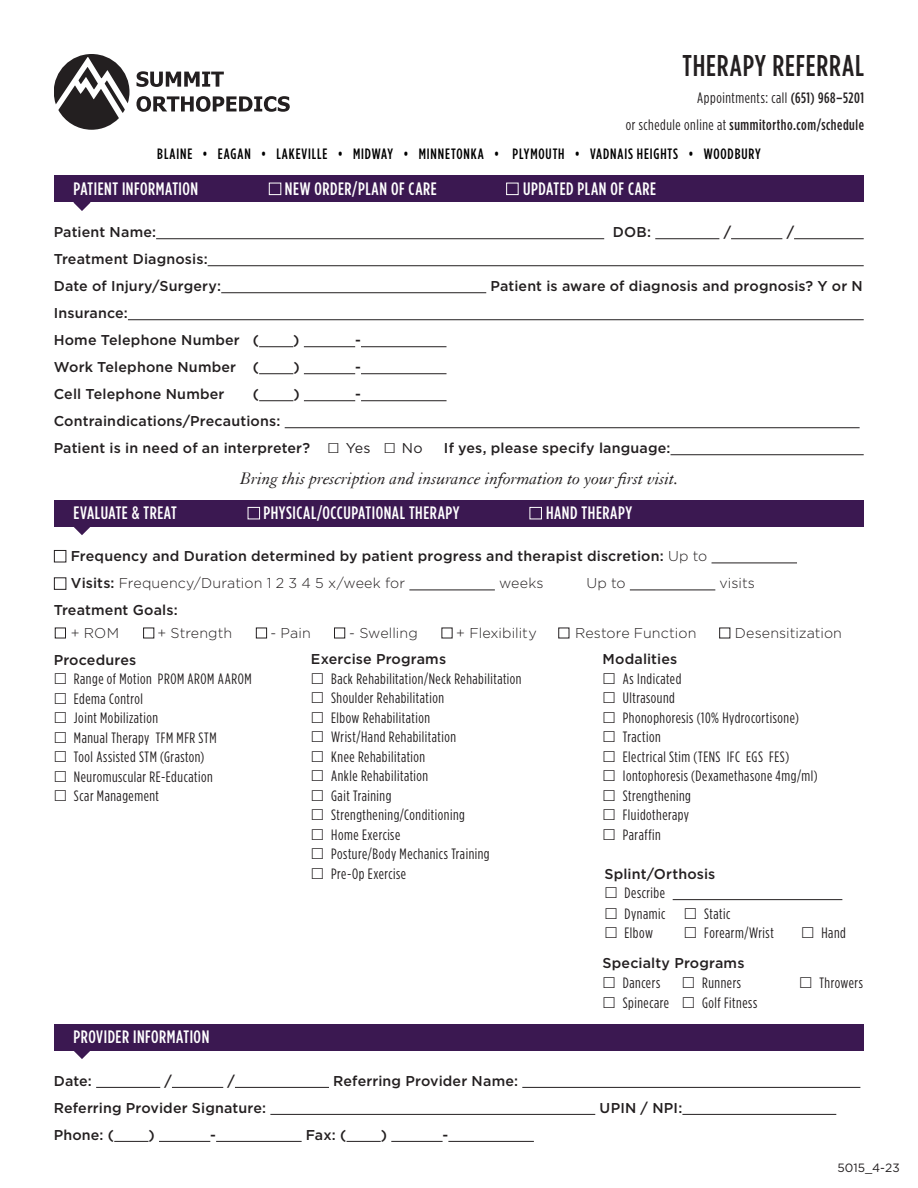
<style>
.page{position:relative;width:918px;height:1188px;background:#fff}
.page>*{position:absolute;margin:0;border:0;box-sizing:border-box;transform-origin:0 0}
.t1{font:500 30px "Gotham Condensed";letter-spacing:.03em;color:#231f20}
.t2{font:500 18px "Gotham Condensed";letter-spacing:.03em;color:#fff}
.t3{font:italic 18px "Granjon LT";color:#231f20}
.t4{font:15px/19.5px "Gotham Condensed";letter-spacing:.035em;color:#231f20}
.t5{font:500 15px "Gotham Condensed";letter-spacing:.06em;color:#000}
.t6{font:500 15px/27px "Gotham Condensed";letter-spacing:.04em;color:#231f20;text-align:right}
.t7{font:500 14.25px/27px "Gotham";letter-spacing:.01em;color:#231f20}
.t8{font:300 14.25px "Gotham";letter-spacing:.005em;color:#231f20}
.t9{font:12px "Gotham";color:#231f20}
.s1{font-weight:400}
.s2{font-family:"Arial";font-weight:400;font-size:21px}
.s3{font-weight:300}
</style>
<div class="page">
<svg style="left:54px;top:54px;width:76px;height:76px"></svg>
<svg style="left:137px;top:71px;width:87px;height:16px"></svg>
<svg style="left:136px;top:96px;width:154px;height:16px"></svg>
<hr style="left:156px;top:238px;width:448px;height:1px;background:#231f20">
<hr style="left:655px;top:238px;width:64px;height:1px;background:#231f20">
<hr style="left:731px;top:238px;width:51px;height:1px;background:#231f20">
<hr style="left:794px;top:238px;width:70px;height:1px;background:#231f20">
<hr style="left:208px;top:265px;width:656px;height:1px;background:#231f20">
<hr style="left:221px;top:292px;width:265px;height:1px;background:#231f20">
<hr style="left:128px;top:319px;width:736px;height:1px;background:#231f20">
<hr style="left:259px;top:346px;width:34px;height:1px;background:#231f20">
<hr style="left:304px;top:346px;width:51px;height:1px;background:#231f20">
<hr style="left:361px;top:346px;width:86px;height:1px;background:#231f20">
<hr style="left:259px;top:373px;width:34px;height:1px;background:#231f20">
<hr style="left:304px;top:373px;width:51px;height:1px;background:#231f20">
<hr style="left:361px;top:373px;width:86px;height:1px;background:#231f20">
<hr style="left:259px;top:400px;width:34px;height:1px;background:#231f20">
<hr style="left:304px;top:400px;width:51px;height:1px;background:#231f20">
<hr style="left:361px;top:400px;width:86px;height:1px;background:#231f20">
<hr style="left:285px;top:427px;width:575px;height:1px;background:#231f20">
<hr style="left:671px;top:454px;width:193px;height:1px;background:#231f20">
<hr style="left:712px;top:563px;width:85px;height:1px;background:#231f20">
<hr style="left:409px;top:590px;width:86px;height:1px;background:#231f20">
<hr style="left:630px;top:590px;width:85px;height:1px;background:#231f20">
<hr style="left:96px;top:1087px;width:64px;height:1px;background:#231f20">
<hr style="left:172px;top:1087px;width:51px;height:1px;background:#231f20">
<hr style="left:235px;top:1087px;width:94px;height:1px;background:#231f20">
<hr style="left:522px;top:1087px;width:338px;height:1px;background:#231f20">
<hr style="left:270px;top:1114px;width:325px;height:1px;background:#231f20">
<hr style="left:682px;top:1114px;width:154px;height:1px;background:#231f20">
<hr style="left:114px;top:1141px;width:34px;height:1px;background:#231f20">
<hr style="left:159px;top:1141px;width:51px;height:1px;background:#231f20">
<hr style="left:216px;top:1141px;width:86px;height:1px;background:#231f20">
<hr style="left:347px;top:1141px;width:34px;height:1px;background:#231f20">
<hr style="left:391px;top:1141px;width:52px;height:1px;background:#231f20">
<hr style="left:448px;top:1141px;width:86px;height:1px;background:#231f20">
<div style="left:54px;top:176px;width:810px;height:26px;background:#3b1851"></div>
<div style="left:54px;top:500px;width:810px;height:27px;background:#3b1851"></div>
<div style="left:54px;top:1024px;width:810px;height:27px;background:#3b1851"></div>
<svg style="left:73px;top:202px;width:18px;height:9px"></svg>
<svg style="left:74px;top:527px;width:16px;height:8px"></svg>
<svg style="left:74px;top:1051px;width:16px;height:8px"></svg>
<div style="left:530px;top:507px;width:12px;height:12px;border:1px solid #fff"></div>
<div style="left:248px;top:507px;width:12px;height:12px;border:1px solid #fff"></div>
<div style="left:506px;top:183px;width:13px;height:12px;border:1px solid #fff"></div>
<div style="left:269px;top:183px;width:12px;height:12px;border:1px solid #fff"></div>
<div style="left:54px;top:550px;width:12px;height:12px;border:1px solid #231f20"></div>
<div style="left:54px;top:577px;width:12px;height:13px;border:1px solid #231f20"></div>
<div style="left:55px;top:628px;width:11px;height:10px;border:1px solid #231f20"></div>
<div style="left:143px;top:628px;width:11px;height:10px;border:1px solid #231f20"></div>
<div style="left:256px;top:628px;width:11px;height:10px;border:1px solid #231f20"></div>
<div style="left:334px;top:628px;width:11px;height:10px;border:1px solid #231f20"></div>
<div style="left:558px;top:628px;width:11px;height:10px;border:1px solid #231f20"></div>
<div style="left:719px;top:628px;width:11px;height:10px;border:1px solid #231f20"></div>
<hr style="left:673px;top:899px;width:169px;height:1px;background:#231f20">
<h1 class="t1" style="left:682px;top:48px;width:183px">THERAPY REFERRAL</h1>
<p class="t6" style="left:626px;top:84px;width:240px"><span class="s1">Appointments: call</span> (651) 968–5201<br><span class="s1">or schedule online at</span> summitortho.com/schedule</p>
<p class="t5" style="left:157px;top:145px;width:605px">BLAINE • EAGAN • LAKEVILLE • MIDWAY • MINNETONKA • PLYMOUTH • VADNAIS HEIGHTS • WOODBURY</p>
<p class="t2" style="left:74px;top:178px;width:126px">PATIENT INFORMATION</p>
<p class="t2" style="left:285px;top:178px;width:153px">NEW ORDER/PLAN OF CARE</p>
<p class="t2" style="left:523px;top:178px;width:134px">UPDATED PLAN OF CARE</p>
<p class="t7" style="left:54px;top:219px;width:104px">Patient Name:</p>
<p class="t7" style="left:613px;top:219px;width:40px">DOB:</p>
<p class="t7" style="left:724px;top:219px;width:9px">/</p>
<p class="t7" style="left:787px;top:219px;width:9px">/</p>
<p class="t7" style="left:54px;top:246px;width:169px">Treatment Diagnosis:<br>Date of Injury/Surgery:</p>
<p class="t7" style="left:491px;top:273px;width:374px">Patient is aware of diagnosis and prognosis? Y or N</p>
<p class="t7" style="left:54px;top:300px;width:207px">Insurance:<br>Home Telephone Number (</p>
<p class="t7" style="left:293px;top:327px;width:8px">)</p>
<p class="t7" style="left:355px;top:327px;width:7px">-</p>
<p class="t7" style="left:54px;top:354px;width:207px">Work Telephone Number (</p>
<p class="t7" style="left:293px;top:354px;width:8px">)</p>
<p class="t7" style="left:355px;top:354px;width:7px">-</p>
<p class="t7" style="left:54px;top:381px;width:172px">Cell Telephone Number</p>
<p class="t7" style="left:253px;top:381px;width:8px">(</p>
<p class="t7" style="left:293px;top:381px;width:8px">)</p>
<p class="t7" style="left:355px;top:381px;width:7px">-</p>
<p class="t7" style="left:54px;top:408px;width:370px">Contraindications/Precautions:<br>Patient is in need of an interpreter? <span class="s2">□</span> <span class="s1">Yes</span> <span class="s2">□</span> <span class="s1">No</span></p>
<p class="t7" style="left:444px;top:435px;width:228px">If yes, please specify language:</p>
<p class="t3" style="left:240px;top:469px;width:440px">Bring this prescription and insurance information to your first visit.</p>
<p class="t2" style="left:74px;top:502px;width:105px">EVALUATE &amp; TREAT</p>
<p class="t2" style="left:263px;top:502px;width:198px">PHYSICAL/OCCUPATIONAL THERAPY</p>
<p class="t2" style="left:546px;top:502px;width:88px">HAND THERAPY</p>
<p class="t7" style="left:71px;top:543px;width:638px">Frequency and Duration determined by patient progress and therapist discretion: <span class="s3">Up to<br></span>Visits: <span class="s3">Frequency/Duration 1 2 3 4 5 x/week for</span></p>
<p class="t8" style="left:499px;top:574px;width:46px">weeks</p>
<p class="t8" style="left:586px;top:574px;width:41px">Up to</p>
<p class="t8" style="left:720px;top:574px;width:37px">visits</p>
<p class="t7" style="left:54px;top:597px;width:125px">Treatment Goals:</p>
<p class="t8" style="left:71px;top:624px;width:50px">+ ROM</p>
<p class="t8" style="left:158px;top:624px;width:76px">+ Strength</p>
<p class="t8" style="left:271px;top:624px;width:42px">- Pain</p>
<p class="t8" style="left:349px;top:624px;width:70px">- Swelling</p>
<p class="t8" style="left:456px;top:624px;width:82px">+ Flexibility</p>
<p class="t8" style="left:575px;top:624px;width:123px">Restore Function</p>
<p class="t8" style="left:735px;top:624px;width:109px">Desensitization</p>
<p class="t7" style="left:54px;top:646px;width:84px">Procedures</p>
<p class="t4" style="left:74px;top:669px;width:179px">Range of Motion PROM AROM AAROM<br>Edema Control<br>Joint Mobilization<br>Manual Therapy TFM MFR STM<br>Tool Assisted STM (Graston)<br>Neuromuscular RE-Education<br>Scar Management</p>
<p class="t7" style="left:603px;top:646px;width:76px">Modalities</p>
<p class="t4" style="left:623px;top:669px;width:196px">As Indicated<br>Ultrasound<br>Phonophoresis (10% Hydrocortisone)<br>Traction<br>Electrical Stim (TENS IFC EGS FES)<br>Iontophoresis (Dexamethasone 4mg/ml)<br>Strengthening<br>Fluidotherapy<br>Paraffin</p>
<p class="t7" style="left:311px;top:646px;width:137px">Exercise Programs</p>
<p class="t4" style="left:331px;top:669px;width:192px">Back Rehabilitation/Neck Rehabilitation<br>Shoulder Rehabilitation<br>Elbow Rehabilitation<br>Wrist/Hand Rehabilitation<br>Knee Rehabilitation<br>Ankle Rehabilitation<br>Gait Training<br>Strengthening/Conditioning<br>Home Exercise<br>Posture/Body Mechanics Training<br>Pre-Op Exercise</p>
<p class="t7" style="left:604px;top:860px;width:113px">Splint/Orthosis</p>
<p class="t4" style="left:625px;top:883px;width:42px">Describe</p>
<p class="t4" style="left:625px;top:904px;width:42px">Dynamic<br>Elbow</p>
<p class="t4" style="left:704px;top:904px;width:71px">Static<br>Forearm/Wrist</p>
<p class="t7" style="left:603px;top:949px;width:143px">Specialty Programs</p>
<p class="t4" style="left:821px;top:923px;width:26px">Hand</p>
<p class="t2" style="left:74px;top:1026px;width:137px">PROVIDER INFORMATION</p>
<p class="t4" style="left:623px;top:973px;width:48px">Dancers<br>Spinecare</p>
<p class="t4" style="left:702px;top:973px;width:57px">Runners<br>Golf Fitness</p>
<p class="t4" style="left:819px;top:973px;width:45px">Throwers</p>
<p class="t7" style="left:54px;top:1067px;width:40px">Date:</p>
<p class="t7" style="left:165px;top:1067px;width:9px">/</p>
<p class="t7" style="left:228px;top:1067px;width:9px">/</p>
<p class="t7" style="left:333px;top:1067px;width:186px">Referring Provider Name:</p>
<p class="t7" style="left:54px;top:1094px;width:214px">Referring Provider Signature:</p>
<p class="t7" style="left:600px;top:1094px;width:84px">UPIN / NPI:</p>
<p class="t7" style="left:54px;top:1121px;width:62px">Phone: (</p>
<p class="t7" style="left:148px;top:1121px;width:8px">)</p>
<p class="t7" style="left:210px;top:1121px;width:7px">-</p>
<p class="t7" style="left:306px;top:1121px;width:42px">Fax: (</p>
<p class="t7" style="left:381px;top:1121px;width:8px">)</p>
<p class="t7" style="left:443px;top:1121px;width:7px">-</p>
<p class="t9" style="left:838px;top:1161px;width:64px">5015_4-23</p>
</div>
